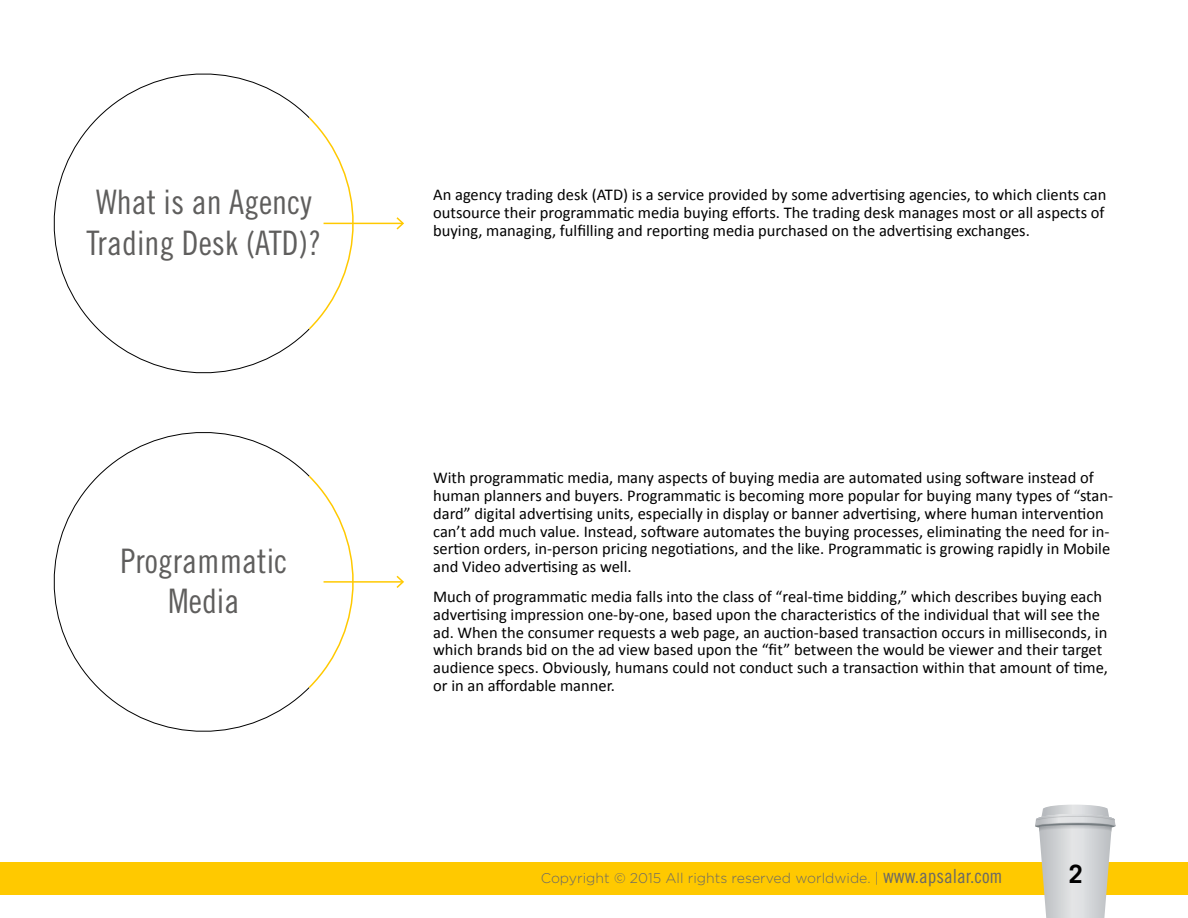
<style>
.page{position:relative;width:1188px;height:918px;background:#fff}
.page>*{position:absolute;margin:0;border:0;box-sizing:border-box;transform-origin:0 0}
.t1{font:33.75px/40.5px "Trade Gothic Cond Eighteen";color:#5f5e5d}
.t2{font:700 25.35px "Trade Gothic";color:#000}
.t3{font:16.5px/17.9px "Calibri";color:#000}
.t4{font:300 14.1px "Gotham";color:#696867}
.s1{font-family:"Trade Gothic Cond Eighteen";font-weight:400;font-size:19.5px}
</style>
<div class="page">
<div style="left:0;top:862px;width:1188px;height:33px;background:#ffc900"></div>
<svg style="left:53px;top:73px;width:255px;height:301px"></svg>
<svg style="left:307px;top:116px;width:61px;height:215px"></svg>
<svg style="left:53px;top:432px;width:255px;height:300px"></svg>
<svg style="left:307px;top:474px;width:47px;height:216px"></svg>
<hr style="left:324px;top:223px;width:79px;height:1px;background:#ffc900">
<svg style="left:395px;top:217px;width:9px;height:13px"></svg>
<hr style="left:324px;top:581px;width:79px;height:2px;background:#ffc900">
<svg style="left:395px;top:575px;width:9px;height:13px"></svg>
<svg style="left:1035px;top:805px;width:81px;height:113px"></svg>
<p class="t1" style="left:86px;top:181px;width:236px">What is an Agency<br>Trading Desk (ATD)?</p>
<p class="t1" style="left:120px;top:540px;width:168px;text-align:center">Programmatic<br>Media</p>
<p class="t3" style="left:433px;top:186px;width:675px;text-align:justify">An agency trading desk (ATD) is a service provided by some advertising agencies, to which clients can outsource their programmatic media buying efforts. The trading desk manages most or all aspects of buying, managing, fulfilling and reporting media purchased on the advertising exchanges.</p>
<p class="t3" style="left:433px;top:469px;width:682px">With programmatic media, many aspects of buying media are automated using software instead of human planners and buyers. Programmatic is becoming more popular for buying many types of “stan&shy;dard” digital advertising units, especially in display or banner advertising, where human intervention can’t add much value. Instead, software automates the buying processes, eliminating the need for in&shy;sertion orders, in-person pricing negotiations, and the like. Programmatic is growing rapidly in Mobile and Video advertising as well.</p>
<p class="t3" style="left:433px;top:588px;width:676px">Much of programmatic media falls into the class of “real-time bidding,” which describes buying each advertising impression one-by-one, based upon the characteristics of the individual that will see the ad. When the consumer requests a web page, an auction-based transaction occurs in milliseconds, in which brands bid on the ad view based upon the “fit” between the would be viewer and their target audience specs. Obviously, humans could not conduct such a transaction within that amount of time, or in an affordable manner.</p>
<p class="t4" style="left:541px;top:869px;width:463px">Copyright © 2015 All rights reserved worldwide. | <span class="s1">www.apsalar.com</span></p>
<p class="t2" style="left:1069px;top:859px;width:16px">2</p>
</div>
